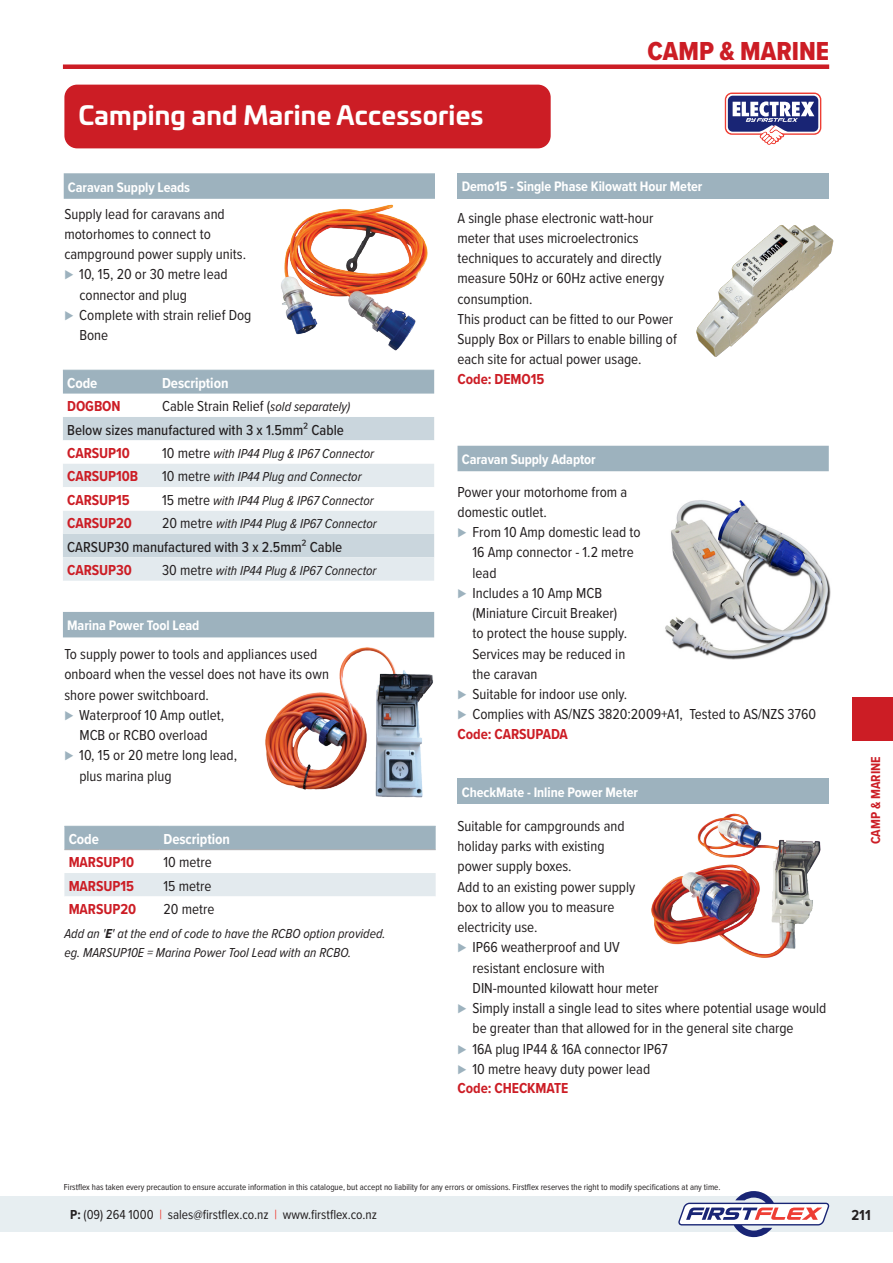
<style>
.page{position:relative;width:893px;height:1263px;background:#fff}
.page>*{position:absolute;margin:0;border:0;box-sizing:border-box;transform-origin:0 0}
.t1{font:27px "Proxima Nova Cond Extrabld";color:#cc1d25}
.H1__Page_title{font:700 25.5px "Univia Pro";letter-spacing:.01em;color:#fff}
.Content_Body{font:15px/20.2px "Proxima Nova Cond";color:#231f20}
.CODE__bold{font:700 15px "Proxima Nova Cond";letter-spacing:-.005em;color:#cc1d25}
.TABLE_CONTENT{font:500 15px "Proxima Nova Cond";color:#231f20}
.TABLE_CONTENT-2{font:15px "Proxima Nova Cond";color:#231f20}
.CODE__bold-2{font:700 15px "Proxima Nova Cond";letter-spacing:-.005em;color:#fff}
.t2{font:700 15px "Proxima Nova Cond";color:#231f20}
.TABLE_HEADING_Left__Electrex{font:700 14.25px "Proxima Nova Cond";letter-spacing:-.005em;color:#fff}
.TABLE_CONTENT-3{font:italic 13.5px "Proxima Nova Cond";color:#231f20}
.Content_Body-2{font:italic 13.5px "Proxima Nova Cond";color:#231f20}
.t3{font:13.5px "Proxima Nova Cond";color:#231f20}
.t4{font:700 13.5px "Proxima Nova Cond";color:#cc1d25}
.t5{font:9px "Proxima Nova Cond";color:#231f20}
.s1{color:#9db2be}
.s2{font-style:italic;font-size:13.5px}
.s3{font-style:normal;font-size:15px}
.s4{font-weight:700}
.s5{color:#ee3e34}
</style>
<div class="page">
<div style="left:63px;top:64px;width:766px;height:5px;background:#cc1d25"></div>
<div style="left:0;top:1196px;width:893px;height:36px;background:#e7eef1"></div>
<svg style="left:678px;top:1191px;width:151px;height:46px"></svg>
<div style="left:852px;top:697px;width:41px;height:44px;background:#cc1d25"></div>
<div style="left:64px;top:173px;width:371px;height:26px;background:#9db2be"></div>
<div style="left:458px;top:173px;width:371px;height:26px;background:#9db2be"></div>
<div style="left:64px;top:85px;width:487px;height:63px;background:#cc1d25;border-radius:13px"></div>
<svg style="left:725px;top:93px;width:96px;height:52px"></svg>
<div style="left:458px;top:446px;width:371px;height:25px;background:#9db2be"></div>
<div style="left:458px;top:778px;width:371px;height:26px;background:#9db2be"></div>
<div style="left:63px;top:612px;width:371px;height:25px;background:#9db2be"></div>
<img style="left:696px;top:225px;width:138px;height:132px">
<img style="left:665px;top:500px;width:166px;height:160px">
<img style="left:651px;top:813px;width:170px;height:145px">
<svg style="left:64px;top:827px;width:372px;height:69px"></svg>
<hr style="left:64px;top:826px;width:95px;height:1px;background:#9db2be">
<hr style="left:159px;top:826px;width:277px;height:1px;background:#9db2be">
<hr style="left:64px;top:849px;width:95px;height:1px;background:#a8a9ad">
<hr style="left:159px;top:849px;width:277px;height:1px;background:#a8a9ad">
<div style="left:63px;top:371px;width:371px;height:23px;background:#9db2be"></div>
<div style="left:63px;top:417px;width:371px;height:23px;background:#cad6dd"></div>
<svg style="left:63px;top:464px;width:371px;height:117px"></svg>
<hr style="left:63px;top:370px;width:95px;height:1px;background:#9db2be">
<hr style="left:158px;top:370px;width:276px;height:1px;background:#9db2be">
<img style="left:265px;top:647px;width:168px;height:151px">
<img style="left:274px;top:198px;width:161px;height:153px">
<p class="H1__Page_title" style="left:78px;top:95px;width:407px">Camping and Marine Accessories</p>
<h1 class="t1" style="left:648px;top:31px;width:183px">CAMP &amp; MARINE</h1>
<p class="TABLE_HEADING_Left__Electrex" style="left:68px;top:176px;width:124px">Caravan Supply Leads</p>
<p class="TABLE_HEADING_Left__Electrex" style="left:462px;top:176px;width:242px">Demo15 - Single Phase Kilowatt Hour Meter</p>
<p class="Content_Body" style="left:64px;top:203px;width:183px">Supply lead for caravans and motorhomes to connect to campground power supply units.</p>
<p class="Content_Body" style="left:79px;top:264px;width:150px;text-indent:-15px"><span class="s1">⊲</span> 10, 15, 20 or 30 metre lead connector and plug</p>
<p class="Content_Body" style="left:79px;top:304px;width:174px;text-indent:-15px"><span class="s1">⊲</span> Complete with strain relief Dog<br>Bone</p>
<p class="CODE__bold-2" style="left:67px;top:372px;width:32px">Code</p>
<p class="CODE__bold-2" style="left:162px;top:372px;width:68px">Description</p>
<p class="CODE__bold" style="left:67px;top:395px;width:55px">DOGBON</p>
<p class="TABLE_CONTENT-2" style="left:162px;top:395px;width:190px">Cable Strain Relief (<span class="s2">sold separately)</span></p>
<p class="TABLE_CONTENT" style="left:67px;top:419px;width:278px">Below sizes manufactured with 3 x 1.5mm² Cable</p>
<p class="CODE__bold" style="left:67px;top:442px;width:64px">CARSUP10</p>
<p class="TABLE_CONTENT-3" style="left:162px;top:444px;width:214px"><span class="s3">10 metre</span> with IP44 Plug &amp; IP67 Connector</p>
<p class="CODE__bold" style="left:67px;top:465px;width:72px">CARSUP10B</p>
<p class="TABLE_CONTENT-3" style="left:162px;top:467px;width:201px"><span class="s3">10 metre</span> with IP44 Plug and Connector</p>
<p class="CODE__bold" style="left:67px;top:489px;width:64px">CARSUP15</p>
<p class="TABLE_CONTENT-3" style="left:162px;top:490px;width:213px"><span class="s3">15 metre</span> with IP44 Plug &amp; IP67 Connector</p>
<p class="CODE__bold" style="left:67px;top:512px;width:66px">CARSUP20</p>
<p class="TABLE_CONTENT-3" style="left:162px;top:514px;width:216px"><span class="s3">20 metre</span> with IP44 Plug &amp; IP67 Connector</p>
<p class="TABLE_CONTENT" style="left:67px;top:535px;width:277px">CARSUP30 manufactured with 3 x 2.5mm² Cable</p>
<p class="CODE__bold" style="left:67px;top:559px;width:66px">CARSUP30</p>
<p class="TABLE_CONTENT-3" style="left:162px;top:560px;width:216px"><span class="s3">30 metre</span> with IP44 Plug &amp; IP67 Connector</p>
<p class="TABLE_HEADING_Left__Electrex" style="left:67px;top:615px;width:134px">Marina Power Tool Lead</p>
<p class="Content_Body" style="left:64px;top:643px;width:266px">To supply power to tools and appliances used onboard when the vessel does not have its own shore power switchboard.</p>
<p class="Content_Body" style="left:64px;top:704px;width:161px;text-align:center"><span class="s1">⊲</span> Waterproof 10 Amp outlet,<br>MCB or RCBO overload</p>
<p class="Content_Body" style="left:79px;top:744px;width:159px;text-indent:-15px"><span class="s1">⊲</span> 10, 15 or 20 metre long lead, plus marina plug</p>
<p class="CODE__bold-2" style="left:69px;top:828px;width:32px">Code</p>
<p class="CODE__bold-2" style="left:164px;top:828px;width:68px">Description</p>
<p class="CODE__bold" style="left:69px;top:851px;width:67px">MARSUP10</p>
<p class="TABLE_CONTENT-2" style="left:164px;top:851px;width:50px">10 metre</p>
<p class="CODE__bold" style="left:69px;top:875px;width:67px">MARSUP15</p>
<p class="TABLE_CONTENT-2" style="left:164px;top:875px;width:50px">15 metre</p>
<p class="CODE__bold" style="left:69px;top:898px;width:69px">MARSUP20</p>
<p class="TABLE_CONTENT-2" style="left:164px;top:898px;width:52px">20 metre</p>
<p class="Content_Body-2" style="left:64px;top:923px;width:323px">Add an '<span class="s4">E</span>' at the end of code to have the RCBO option provided.</p>
<p class="Content_Body-2" style="left:64px;top:943px;width:288px">eg. MARSUP10E = Marina Power Tool Lead with an RCBO.</p>
<p class="Content_Body" style="left:458px;top:207px;width:208px">A single phase electronic watt-hour meter that uses microelectronics techniques to accurately and directly measure 50Hz or 60Hz active energy consumption.</p>
<p class="Content_Body" style="left:458px;top:308px;width:221px">This product can be fitted to our Power<br>Supply Box or Pillars to enable billing of each site for actual power usage.</p>
<p class="CODE__bold" style="left:458px;top:368px;width:88px">Code: DEMO15</p>
<p class="TABLE_HEADING_Left__Electrex" style="left:462px;top:449px;width:136px">Caravan Supply Adaptor</p>
<p class="Content_Body" style="left:458px;top:481px;width:171px">Power your motorhome from a domestic outlet.</p>
<p class="Content_Body" style="left:473px;top:521px;width:170px;text-indent:-15px"><span class="s1">⊲</span> From 10 Amp domestic lead to<br>16 Amp connector - 1.2 metre lead</p>
<p class="Content_Body" style="left:473px;top:582px;width:156px;text-indent:-15px"><span class="s1">⊲</span> Includes a 10 Amp MCB (Miniature Circuit Breaker) to protect the house supply.<br>Services may be reduced in the caravan</p>
<p class="Content_Body" style="left:458px;top:683px;width:171px"><span class="s1">⊲</span> Suitable for indoor use only.</p>
<p class="Content_Body" style="left:458px;top:704px;width:360px"><span class="s1">⊲</span> Complies with AS/NZS 3820:2009+A1, Tested to AS/NZS 3760</p>
<p class="CODE__bold" style="left:458px;top:723px;width:112px">Code: CARSUPADA</p>
<p class="TABLE_HEADING_Left__Electrex" style="left:462px;top:782px;width:178px">CheckMate - Inline Power Meter</p>
<p class="Content_Body" style="left:458px;top:815px;width:169px">Suitable for campgrounds and</p>
<p class="Content_Body" style="left:458px;top:835px;width:148px">holiday parks with existing</p>
<p class="Content_Body" style="left:458px;top:855px;width:116px">power supply boxes.</p>
<p class="Content_Body" style="left:458px;top:876px;width:179px">Add to an existing power supply</p>
<p class="Content_Body" style="left:458px;top:896px;width:158px">box to allow you to measure</p>
<p class="Content_Body" style="left:458px;top:916px;width:82px">electricity use.</p>
<p class="Content_Body" style="left:458px;top:936px;width:164px"><span class="s1">⊲</span> IP66 weatherproof and UV</p>
<p class="Content_Body" style="left:473px;top:957px;width:134px">resistant enclosure with</p>
<p class="Content_Body" style="left:473px;top:977px;width:187px">DIN-mounted kilowatt hour meter</p>
<p class="Content_Body" style="left:473px;top:997px;width:355px;text-indent:-15px"><span class="s1">⊲</span> Simply install a single lead to sites where potential usage would be greater than that allowed for in the general site charge</p>
<p class="Content_Body" style="left:458px;top:1038px;width:212px"><span class="s1">⊲</span> 16A plug IP44 &amp; 16A connector IP67</p>
<p class="Content_Body" style="left:458px;top:1058px;width:194px"><span class="s1">⊲</span> 10 metre heavy duty power lead</p>
<p class="CODE__bold" style="left:458px;top:1077px;width:112px">Code: CHECKMATE</p>
<p class="t5" style="left:64px;top:1181px;width:658px">Firstflex has taken every precaution to ensure accurate information in this catalogue, but accept no liability for any errors or omissions. Firstflex reserves the right to modify specifications at any time.</p>
<p class="t4" style="left:866px;top:844px;width:90px;rotate:-90deg">CAMP &amp; MARINE</p>
<p class="t3" style="left:70px;top:1205px;width:308px"><span class="s4">P:</span> (09) 264 1000 <span class="s5">|</span> sales@firstflex.co.nz <span class="s5">|</span> www.firstflex.co.nz</p>
<p class="t2" style="left:851px;top:1204px;width:21px">211</p>
</div>
